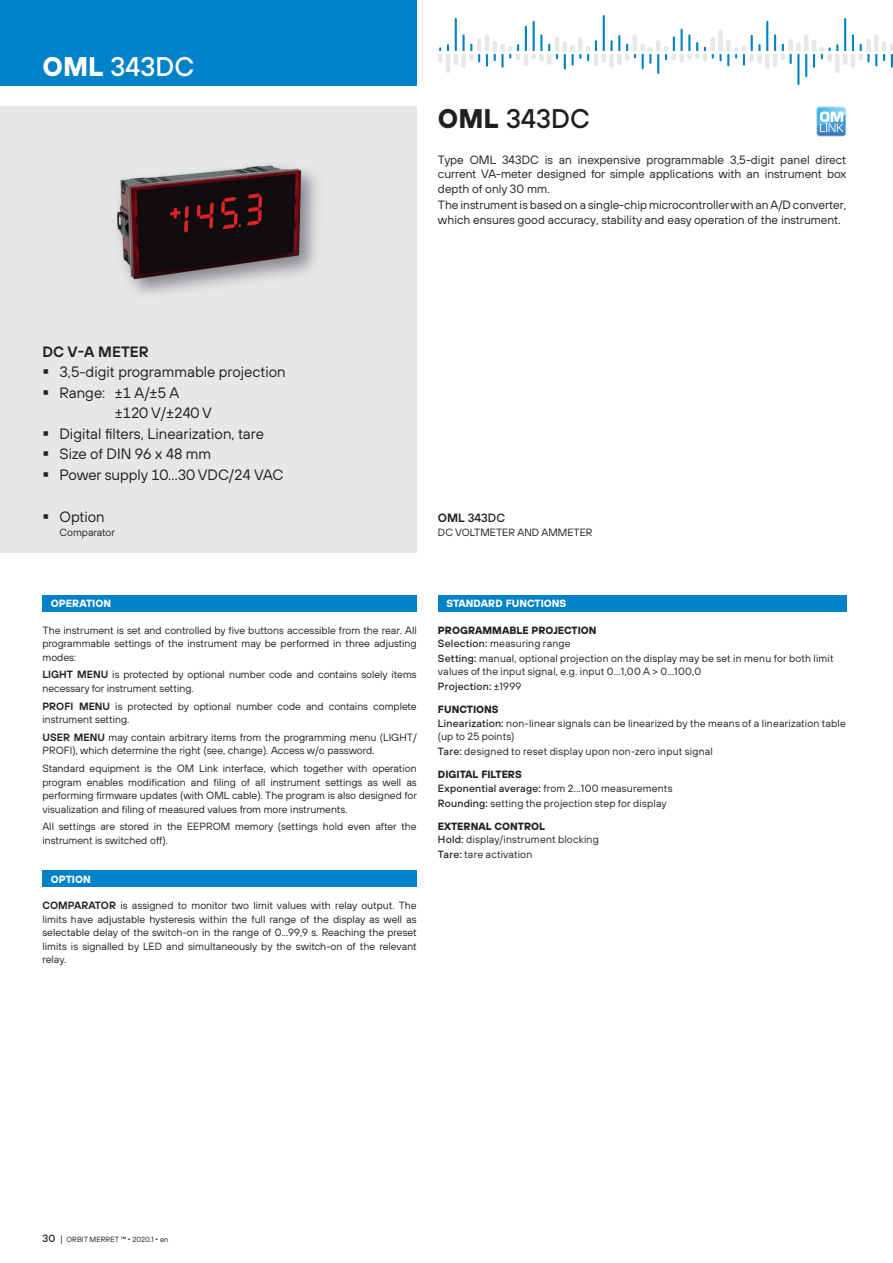
<style>
.page{position:relative;width:893px;height:1263px;background:#fff}
.page>*{position:absolute;margin:0;border:0;box-sizing:border-box;transform-origin:0 0}
.t1{font:500 27px "TT Hoves";color:#231f20}
.t2{font:500 27px "TT Hoves";color:#fff}
.t3{font:15px/19.5px "TT Hoves";color:#231f20}
.t4{font:600 15px "TT Hoves";color:#231f20}
.t5{font:12px/14.4px "TT Hoves";color:#231f20;text-align:justify}
.t6{font:500 12px "TT Hoves";color:#231f20}
.t7{font:10.5px/13.5px "TT Hoves";color:#231f20}
.t8{font:10.5px/13.5px "TT Hoves";letter-spacing:.02em;color:#231f20}
.t9{font:700 10.5px/13.5px "TT Hoves";color:#231f20}
.t10{font:700 10.5px "TT Hoves";color:#fff}
.t11{font:500 10.5px "TT Hoves";letter-spacing:.02em;color:#231f20}
.t12{font:7.5px "TT Hoves";color:#231f20}
.s1{font-weight:700}
.s2{font-weight:600}
.s3{font-weight:500}
.s4{font-weight:400}
.s5{font-weight:500;font-size:10.5px}
.s6{font-size:9px}
</style>
<div class="page">
<div style="left:0;top:0;width:417px;height:85px;background:#0082c8"></div>
<hr style="left:462px;top:35px;width:3px;height:18px;background:#0082c5">
<hr style="left:455px;top:19px;width:2px;height:34px;background:#0082c5">
<hr style="left:533px;top:22px;width:2px;height:31px;background:#0082c5">
<hr style="left:525px;top:27px;width:2px;height:26px;background:#0082c5">
<hr style="left:603px;top:16px;width:2px;height:37px;background:#0082c5">
<hr style="left:680px;top:30px;width:3px;height:23px;background:#0082c5">
<hr style="left:766px;top:22px;width:2px;height:31px;background:#0082c5">
<svg style="left:486px;top:54px;width:2px;height:12px"></svg>
<hr style="left:657px;top:53px;width:2px;height:20px;background:#0082c5">
<hr style="left:805px;top:53px;width:2px;height:23px;background:#0082c5">
<hr style="left:797px;top:53px;width:2px;height:31px;background:#0082c5">
<svg style="left:774px;top:35px;width:18px;height:28px"></svg>
<hr style="left:524px;top:54px;width:4px;height:10px;background:#e6e7e9">
<div style="left:461px;top:54px;width:5px;height:12px;background:#e6e7e9"></div>
<svg style="left:469px;top:45px;width:11px;height:17px"></svg>
<svg style="left:438px;top:45px;width:11px;height:15px"></svg>
<hr style="left:446px;top:54px;width:4px;height:17px;background:#e6e7e9">
<div style="left:453px;top:54px;width:5px;height:9px;background:#e6e7e9"></div>
<hr style="left:765px;top:54px;width:4px;height:12px;background:#e6e7e9">
<hr style="left:773px;top:54px;width:4px;height:11px;background:#e6e7e9">
<svg style="left:531px;top:35px;width:27px;height:28px"></svg>
<hr style="left:656px;top:42px;width:4px;height:10px;background:#e6e7e9">
<svg style="left:664px;top:35px;width:57px;height:25px"></svg>
<hr style="left:555px;top:39px;width:4px;height:13px;background:#e6e7e9">
<div style="left:562px;top:43px;width:5px;height:9px;background:#e6e7e9"></div>
<svg style="left:564px;top:36px;width:89px;height:32px"></svg>
<hr style="left:477px;top:41px;width:4px;height:11px;background:#e6e7e9">
<hr style="left:485px;top:37px;width:4px;height:15px;background:#e6e7e9">
<div style="left:492px;top:43px;width:5px;height:9px;background:#e6e7e9"></div>
<div style="left:788px;top:41px;width:5px;height:11px;background:#e6e7e9"></div>
<div style="left:796px;top:44px;width:5px;height:8px;background:#e6e7e9"></div>
<hr style="left:804px;top:37px;width:4px;height:15px;background:#e6e7e9">
<hr style="left:812px;top:42px;width:4px;height:10px;background:#e6e7e9">
<div style="left:710px;top:39px;width:5px;height:13px;background:#e6e7e9"></div>
<div style="left:718px;top:32px;width:5px;height:20px;background:#e6e7e9"></div>
<hr style="left:726px;top:42px;width:4px;height:10px;background:#e6e7e9">
<svg style="left:727px;top:36px;width:35px;height:29px"></svg>
<svg style="left:494px;top:45px;width:26px;height:22px"></svg>
<hr style="left:433px;top:52px;width:399px;height:2px;background:#fff">
<hr style="left:844px;top:19px;width:2px;height:34px;background:#0082c5">
<hr style="left:835px;top:54px;width:4px;height:17px;background:#e6e7e9">
<svg style="left:813px;top:35px;width:56px;height:32px"></svg>
<div style="left:866px;top:41px;width:5px;height:11px;background:#e6e7e9"></div>
<hr style="left:874px;top:37px;width:4px;height:15px;background:#e6e7e9">
<svg style="left:875px;top:43px;width:18px;height:24px"></svg>
<hr style="left:823px;top:52px;width:70px;height:2px;background:#fff">
<div style="left:0;top:106px;width:417px;height:447px;background:#e6e7e9"></div>
<div style="left:438px;top:595px;width:408px;height:17px;background:#0082c8"></div>
<div style="left:42px;top:595px;width:375px;height:17px;background:#0082c8"></div>
<div style="left:42px;top:871px;width:375px;height:16px;background:#0082c8"></div>
<img style="left:114px;top:163px;width:196px;height:129px">
<svg style="left:816px;top:106px;width:31px;height:31px"></svg>
<h1 class="t2" style="left:42px;top:57px;width:153px"><span class="s1">OML</span> 343DC</h1>
<h1 class="t1" style="left:438px;top:109px;width:153px"><span class="s1">OML</span> 343DC</h1>
<p class="t5" style="left:438px;top:154px;width:410px">Type OML 343DC is an inexpensive programmable 3,5-digit panel direct current VA-meter designed for simple applications with an instrument box depth of only 30 mm.</p>
<p class="t5" style="left:438px;top:199px;width:410px">The instrument is based on a single-chip microcontroller with an A/D converter, which ensures good accuracy, stability and easy operation of the instrument.</p>
<h2 class="t4" style="left:42px;top:346px;width:108px">DC V-A METER</h2>
<h2 class="t3" style="left:42px;top:364px;width:245px">▪ 3,5-digit programmable projection</h2>
<h2 class="t3" style="left:115px;top:385px;width:99px;text-indent:-72px">▪ Range: ±1 A/±5 A ±120 V/±240 V</h2>
<h2 class="t3" style="left:42px;top:425px;width:223px">▪ Digital filters, Linearization, tare</h2>
<h2 class="t3" style="left:42px;top:446px;width:170px">▪ Size of DIN 96 x 48 mm</h2>
<h2 class="t3" style="left:42px;top:467px;width:243px">▪ Power supply 10…30 VDC/24 VAC</h2>
<h2 class="t3" style="left:42px;top:509px;width:64px">▪ Option</h2>
<p class="t7" style="left:59px;top:527px;width:57px">Comparator</p>
<p class="t6" style="left:438px;top:514px;width:69px"><span class="s2">OML</span> 343DC</p>
<p class="t7" style="left:438px;top:527px;width:156px">DC VOLTMETER AND AMMETER</p>
<p class="t10" style="left:51px;top:600px;width:62px">OPERATION</p>
<p class="t7" style="left:42px;top:624px;width:376px;text-align:justify">The instrument is set and controlled by five buttons accessible from the rear. All programmable settings of the instrument may be performed in three adjusting modes:</p>
<p class="t7" style="left:42px;top:669px;width:376px"><span class="s2">LIGHT MENU</span> is protected by optional number code and contains solely items necessary for instrument setting.</p>
<p class="t7" style="left:42px;top:700px;width:376px"><span class="s2">PROFI MENU</span> is protected by optional number code and contains complete instrument setting.</p>
<p class="t7" style="left:42px;top:732px;width:376px"><span class="s2">USER MENU</span> may contain arbitrary items from the programming menu (LIGHT/<br>PROFI), which determine the right (see, change). Access w/o password.</p>
<p class="t7" style="left:42px;top:763px;width:376px;text-align:justify">Standard equipment is the OM Link interface, which together with operation program enables modification and filing of all instrument settings as well as performing firmware updates (with OML cable). The program is also designed for visualization and filing of measured values from more instruments.</p>
<p class="t7" style="left:42px;top:821px;width:376px">All settings are stored in the EEPROM memory (settings hold even after the instrument is switched off).</p>
<p class="t10" style="left:51px;top:875px;width:41px">OPTION</p>
<p class="t7" style="left:42px;top:900px;width:376px;text-align:justify"><span class="s2">COMPARATOR</span> is assigned to monitor two limit values with relay output. The limits have adjustable hysteresis within the full range of the display as well as selectable delay of the switch-on in the range of 0...99,9 s. Reaching the preset limits is signalled by LED and simultaneously by the switch-on of the relevant relay.</p>
<p class="t10" style="left:446px;top:600px;width:121px">STANDARD FUNCTIONS</p>
<p class="t9" style="left:438px;top:624px;width:160px">PROGRAMMABLE PROJECTION<br><span class="s3">Selection:</span> <span class="s4">measuring range</span></p>
<p class="t7" style="left:438px;top:653px;width:397px"><span class="s3">Setting:</span> manual, optional projection on the display may be set in menu for both limit values of the input signal, e.g. input 0…1,00 A &gt; 0…100,0</p>
<p class="t11" style="left:438px;top:683px;width:85px">Projection: <span class="s4">±1999</span></p>
<p class="t7" style="left:438px;top:704px;width:409px"><span class="s1">FUNCTIONS<br></span><span class="s3">Linearization:</span> non-linear signals can be linearized by the means of a linearization table (up to 25 points)</p>
<p class="t7" style="left:438px;top:746px;width:276px"><span class="s3">Tare:</span> designed to reset display upon non-zero input signal</p>
<p class="t8" style="left:438px;top:769px;width:236px"><span class="s1">DIGITAL FILTERS<br></span><span class="s3">Exponential average:</span> from 2...100 measurements</p>
<p class="t7" style="left:438px;top:797px;width:230px"><span class="s3">Rounding:</span> setting the projection step for display</p>
<p class="t8" style="left:438px;top:821px;width:162px"><span class="s1">EXTERNAL CONTROL<br></span><span class="s3">Hold:</span> display/instrument blocking</p>
<p class="t7" style="left:438px;top:849px;width:96px"><span class="s3">Tare:</span> tare activation</p>
<p class="t12" style="left:42px;top:1236px;width:127px"><span class="s5">30</span> <span class="s6">|</span> ORBIT MERRET ™ 2020.1 en</p>
</div>
